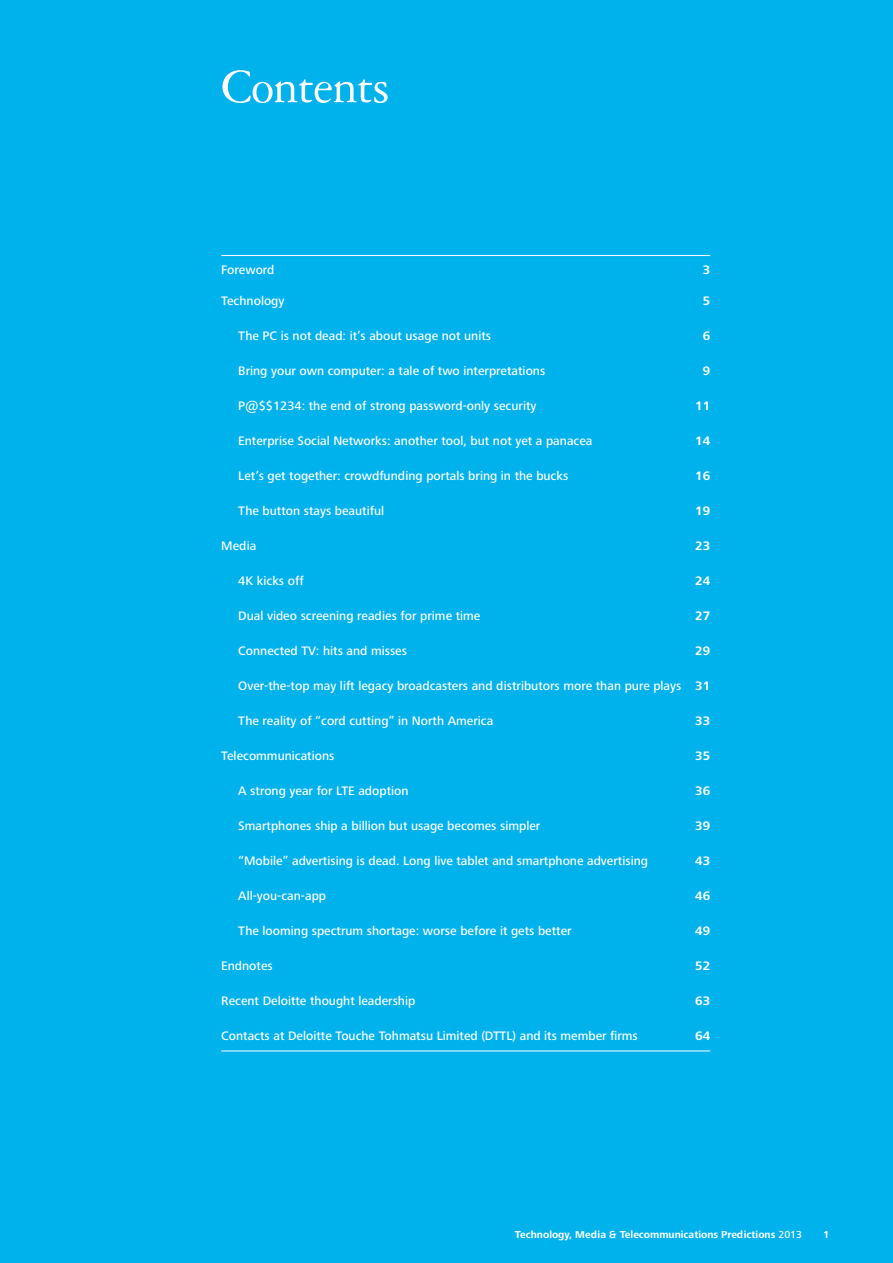
<style>
.page{position:relative;width:893px;height:1263px;background:#00b2ec}
.page>*{position:absolute;margin:0;border:0;box-sizing:border-box;transform-origin:0 0}
.t1{font:51px "Garamond Three";letter-spacing:-.02em;color:#fff}
.TOC_body_text{font:500 12.75px "Frutiger Next Pro";color:#fff}
.TOC_RuleBelow{font:500 12.75px "Frutiger Next Pro";color:#fff}
.TOC_body_text-2{font:700 12.75px "Frutiger Next Pro";color:#fff}
.TOC_RuleAbove{font:500 12.75px "Frutiger Next Pro";color:#fff}
.TOC_RuleBelow-2{font:700 12.75px "Frutiger Next Pro";color:#fff}
.TOC_RuleAbove-2{font:700 12.75px "Frutiger Next Pro";color:#fff}
.CaptionHead{font:700 10.5px "Frutiger Next Pro";color:#fff}
.s1{font-weight:700}
.s2{font-weight:500}
</style>
<div class="page">
<hr style="left:221px;top:255px;width:489px;height:1px;background:#fff">
<hr style="left:221px;top:1051px;width:489px;height:1px;background:#fff">
<h1 class="t1" style="left:221px;top:59px;width:170px">Contents</h1>
<p class="TOC_RuleAbove" style="left:221px;top:262px;width:55px">Foreword</p>
<p class="TOC_RuleAbove-2" style="left:703px;top:262px;width:9px">3</p>
<p class="TOC_body_text" style="left:221px;top:293px;width:65px">Technology</p>
<p class="TOC_body_text-2" style="left:703px;top:293px;width:9px">5</p>
<p class="TOC_body_text" style="left:238px;top:328px;width:254px">The PC is not dead: it’s about usage not units</p>
<p class="TOC_body_text-2" style="left:703px;top:328px;width:9px">6</p>
<p class="TOC_body_text" style="left:238px;top:363px;width:309px">Bring your own computer: a tale of two interpretations</p>
<p class="TOC_body_text-2" style="left:703px;top:363px;width:9px">9</p>
<p class="TOC_body_text" style="left:238px;top:398px;width:300px">P@$$1234: the end of strong password‑only security</p>
<p class="TOC_body_text-2" style="left:695px;top:398px;width:16px">11</p>
<p class="TOC_body_text" style="left:238px;top:433px;width:356px">Enterprise Social Networks: another tool, but not yet a panacea</p>
<p class="TOC_body_text-2" style="left:695px;top:433px;width:16px">14</p>
<p class="TOC_body_text" style="left:238px;top:468px;width:332px">Let’s get together: crowdfunding portals bring in the bucks</p>
<p class="TOC_body_text-2" style="left:695px;top:468px;width:16px">16</p>
<p class="TOC_body_text" style="left:238px;top:503px;width:147px">The button stays beautiful</p>
<p class="TOC_body_text-2" style="left:695px;top:503px;width:16px">19</p>
<p class="TOC_body_text" style="left:221px;top:538px;width:37px">Media</p>
<p class="TOC_body_text-2" style="left:695px;top:538px;width:16px">23</p>
<p class="TOC_body_text" style="left:238px;top:573px;width:67px">4K kicks off</p>
<p class="TOC_body_text-2" style="left:695px;top:573px;width:16px">24</p>
<p class="TOC_body_text" style="left:238px;top:608px;width:244px">Dual video screening readies for prime time</p>
<p class="TOC_body_text-2" style="left:695px;top:608px;width:16px">27</p>
<p class="TOC_body_text" style="left:238px;top:643px;width:170px">Connected TV: hits and misses</p>
<p class="TOC_body_text-2" style="left:695px;top:643px;width:16px">29</p>
<p class="TOC_body_text" style="left:238px;top:678px;width:473px">Over‑the‑top may lift legacy broadcasters and distributors more than pure plays <span class="s1">31</span></p>
<p class="TOC_body_text" style="left:238px;top:713px;width:257px">The reality of “cord cutting” in North America</p>
<p class="TOC_body_text-2" style="left:695px;top:713px;width:16px">33</p>
<p class="TOC_body_text" style="left:221px;top:748px;width:115px">Telecommunications</p>
<p class="TOC_body_text-2" style="left:695px;top:748px;width:16px">35</p>
<p class="TOC_body_text" style="left:238px;top:783px;width:172px">A strong year for LTE adoption</p>
<p class="TOC_body_text-2" style="left:695px;top:783px;width:16px">36</p>
<p class="TOC_body_text" style="left:238px;top:818px;width:304px">Smartphones ship a billion but usage becomes simpler</p>
<p class="TOC_body_text-2" style="left:695px;top:818px;width:16px">39</p>
<p class="TOC_body_text" style="left:238px;top:853px;width:411px">“Mobile” advertising is dead. Long live tablet and smartphone advertising</p>
<p class="TOC_body_text-2" style="left:695px;top:853px;width:16px">43</p>
<p class="TOC_body_text" style="left:238px;top:888px;width:89px">All‑you‑can‑app</p>
<p class="TOC_body_text-2" style="left:695px;top:888px;width:16px">46</p>
<p class="TOC_body_text" style="left:238px;top:923px;width:335px">The looming spectrum shortage: worse before it gets better</p>
<p class="TOC_body_text-2" style="left:695px;top:923px;width:16px">49</p>
<p class="TOC_body_text" style="left:221px;top:958px;width:53px">Endnotes</p>
<p class="TOC_body_text-2" style="left:695px;top:958px;width:16px">52</p>
<p class="TOC_body_text" style="left:221px;top:993px;width:196px">Recent Deloitte thought leadership</p>
<p class="TOC_body_text-2" style="left:695px;top:993px;width:16px">63</p>
<p class="TOC_RuleBelow" style="left:221px;top:1028px;width:418px">Contacts at Deloitte Touche Tohmatsu Limited (DTTL) and its member firms</p>
<p class="TOC_RuleBelow-2" style="left:695px;top:1028px;width:16px">64</p>
<p class="CaptionHead" style="left:515px;top:1228px;width:289px">Technology, Media &amp; Telecommunications Predictions <span class="s2">2013</span></p>
<p class="CaptionHead" style="left:823px;top:1228px;width:8px">1</p>
</div>
